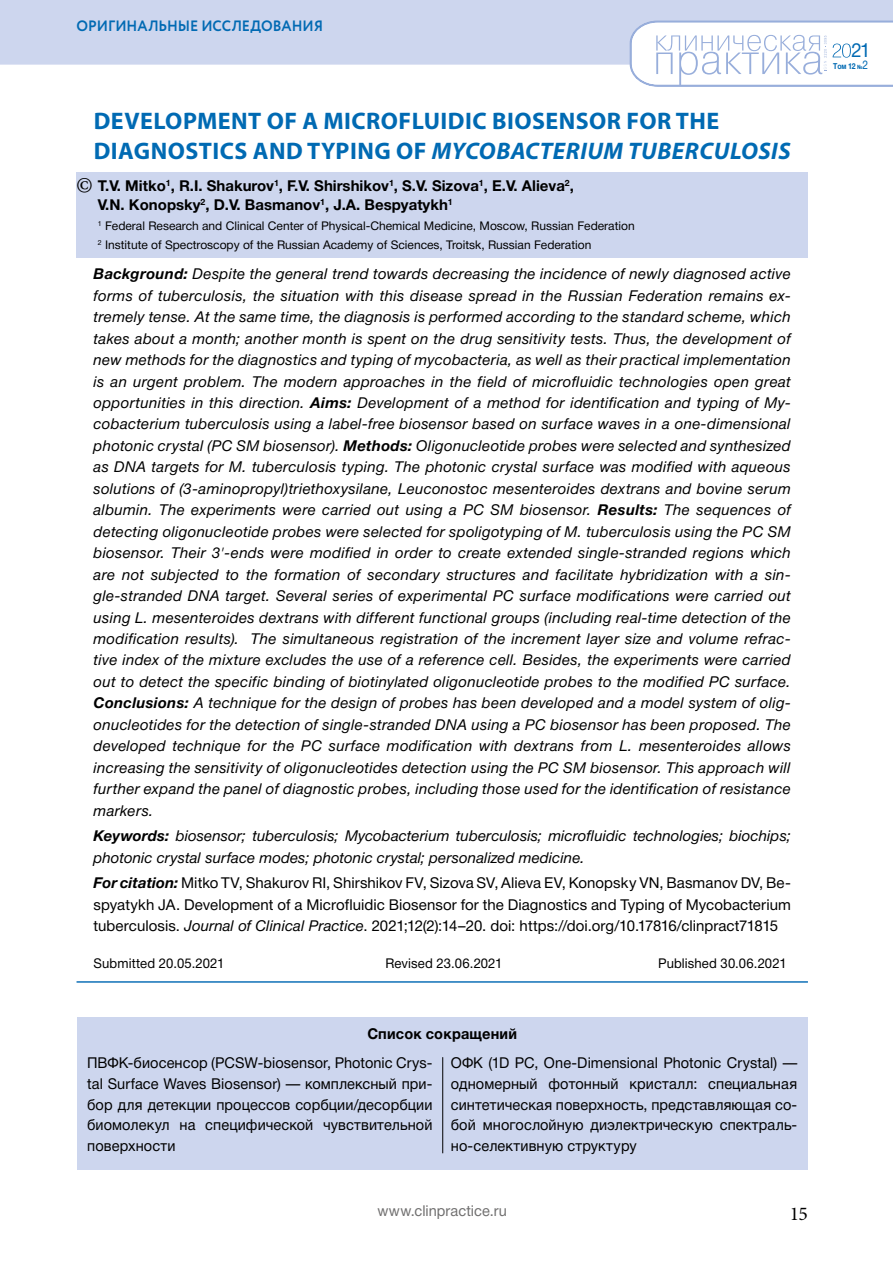
<style>
.page{position:relative;width:893px;height:1263px;background:#fff}
.page>*{position:absolute;margin:0;border:0;box-sizing:border-box;transform-origin:0 0}
.t1{font:700 24px/30px "Myriad Pro";letter-spacing:.02em;color:#006ab3}
.t2{font:24px "Minion Pro";color:#000}
.t3{font:19.5px "Minion Pro";color:#000}
.t4{font:19.5px "Helvetica Neue Cyr";color:#016ab3;scale:.95 1}
.t5{font:italic 15px/21.5px "Helvetica Neue Cyr";letter-spacing:.01em;color:#000;text-align:justify}
.t6{font:15px/20.9px "Helvetica Neue Cyr";letter-spacing:.005em;color:#000;text-align:justify}
.t7{font:700 15px/19.5px "Helvetica Neue Cyr";color:#000}
.t8{font:700 15px "Circe";letter-spacing:-.005em;color:#016ab3;scale:.95 1}
.t9{font:15px "Helvetica Neue Cyr";letter-spacing:.005em;color:#706f6f}
.t10{font:13.5px "Helvetica Neue Cyr";letter-spacing:.01em;color:#000}
.t11{font:12px/19.5px "Helvetica Neue Cyr";color:#000}
.t12{font:700 8.25px "Helvetica Neue Cyr";color:#016ab3;scale:.85 1}
.s1{font-style:italic}
.s2{font-weight:700}
.s3{font-weight:700;font-style:italic}
.s4{font-size:6px}
.s5{font-weight:400;font-size:12px}
</style>
<div class="page">
<div style="left:0;top:0;width:893px;height:65px;background:#cdd6ee"></div>
<svg style="left:629px;top:20px;width:264px;height:67px"></svg>
<div style="left:77px;top:172px;width:731px;height:86px;background:#cdd6ee"></div>
<hr style="left:77px;top:981px;width:731px;height:2px;background:#0f70b7">
<div style="left:77px;top:1017px;width:731px;height:152px;background:#cdd6ee"></div>
<hr style="left:442px;top:1057px;width:1px;height:96px;background:#000">
<p class="t8" style="left:77px;top:16px;width:261px">ОРИГИНАЛЬНЫЕ ИССЛЕДОВАНИЯ</p>
<h1 class="t1" style="left:94px;top:105px;width:698px">DEVELOPMENT OF A MICROFLUIDIC BIOSENSOR FOR THE<br>DIAGNOSTICS AND TYPING OF <span class="s1">MYCOBACTERIUM TUBERCULOSIS</span></h1>
<p class="t7" style="left:98px;top:176px;width:478px">T.V. Mitko<sup>1</sup>, R.I. Shakurov<sup>1</sup>, F.V. Shirshikov<sup>1</sup>, S.V. Sizova<sup>1</sup>, E.V. Alieva<sup>2</sup>,<br>V.N. Konopsky<sup>2</sup>, D.V. Basmanov<sup>1</sup>, J.A. Bespyatykh<sup>1</sup></p>
<p class="t11" style="left:98px;top:216px;width:538px"><sup>1</sup> Federal Research and Clinical Center of Physical-Chemical Medicine, Moscow, Russian Federation<br><sup>2</sup> Institute of Spectroscopy of the Russian Academy of Sciences, Troitsk, Russian Federation</p>
<p class="t5" style="left:94px;top:263px;width:699px"><span class="s2">Background:</span> Despite the general trend towards decreasing the incidence of newly diagnosed active forms of tuberculosis, the situation with this disease spread in the Russian Federation remains ex&shy;tremely tense. At the same time, the diagnosis is performed according to the standard scheme, which takes about a month; another month is spent on the drug sensitivity tests. Thus, the development of new methods for the diagnostics and typing of mycobacteria, as well as their practical implementation is an urgent problem. The modern approaches in the field of microfluidic technologies open great opportunities in this direction. <span class="s2">Aims:</span> Development of a method for identification and typing of My&shy;cobacterium tuberculosis using a label-free biosensor based on surface waves in a one-dimensional photonic crystal (PC SM biosensor). <span class="s2">Methods:</span> Oligonucleotide probes were selected and synthesized as DNA targets for M. tuberculosis typing. The photonic crystal surface was modified with aqueous solutions of (3-aminopropyl)triethoxysilane, Leuconostoc mesenteroides dextrans and bovine serum albumin. The experiments were carried out using a PC SM biosensor. <span class="s2">Results:</span> The sequences of detecting oligonucleotide probes were selected for spoligotyping of M. tuberculosis using the PC SM biosensor. Their 3'-ends were modified in order to create extended single-stranded regions which are not subjected to the formation of secondary structures and facilitate hybridization with a sin&shy;gle-stranded DNA target. Several series of experimental PC surface modifications were carried out using L. mesenteroides dextrans with different functional groups (including real-time detection of the modification results). The simultaneous registration of the increment layer size and volume refrac&shy;tive index of the mixture excludes the use of a reference cell. Besides, the experiments were carried out to detect the specific binding of biotinylated oligonucleotide probes to the modified PC surface.<br><span class="s2">Conclusions:</span> A technique for the design of probes has been developed and a model system of olig&shy;onucleotides for the detection of single-stranded DNA using a PC biosensor has been proposed. The developed technique for the PC surface modification with dextrans from L. mesenteroides allows increasing the sensitivity of oligonucleotides detection using the PC SM biosensor. This approach will further expand the panel of diagnostic probes, including those used for the identification of resistance markers.</p>
<p class="t5" style="left:94px;top:825px;width:699px"><span class="s2">Keywords:</span> biosensor; tuberculosis; Mycobacterium tuberculosis; microfluidic technologies; biochips; photonic crystal surface modes; photonic crystal; personalized medicine.</p>
<p class="t6" style="left:94px;top:872px;width:699px;line-height:21.5px"><span class="s3">For citation:</span> Mitko TV, Shakurov RI, Shirshikov FV, Sizova SV, Alieva EV, Konopsky VN, Basmanov DV, Be&shy;spyatykh JA. Development of a Microfluidic Biosensor for the Diagnostics and Typing of Mycobacterium tuberculosis. <span class="s1">Journal of Clinical Practice</span>. 2021;12(2):14–20. doi: https://doi.org/10.17816/clinpract71815</p>
<p class="t10" style="left:94px;top:956px;width:133px">Submitted 20.05.2021</p>
<p class="t10" style="left:386px;top:956px;width:119px">Revised 23.06.2021</p>
<p class="t10" style="left:658px;top:956px;width:130px">Published 30.06.2021</p>
<h1 class="t2" style="left:76px;top:169px;width:18px">©</h1>
<p class="t7" style="left:367px;top:1024px;width:151px">Список сокращений</p>
<p class="t6" style="left:451px;top:1052px;width:348px">ОФК (1D PC, One-Dimensional Photonic Crystal) — одномерный фотонный кристалл: специальная синтетическая поверхность, представляющая со&shy;бой многослойную диэлектрическую спектраль&shy;но-селективную структуру</p>
<p class="t6" style="left:87px;top:1052px;width:347px">ПВФК-биосенсор (PCSW-biosensor, Photonic Crys&shy;tal Surface Waves Biosensor) — комплексный при&shy;бор для детекции процессов сорбции/десорбции биомолекул на специфической чувствительной поверхности</p>
<p class="t9" style="left:377px;top:1203px;width:131px">www.clinpractice.ru</p>
<h2 class="t3" style="left:790px;top:1200px;width:20px">15</h2>
<h2 class="t4" style="left:851px;top:40px;width:22px">21</h2>
<p class="t12" style="left:833px;top:61px;width:43px">Том 12 <span class="s4">№</span><span class="s5">2</span></p>
</div>
